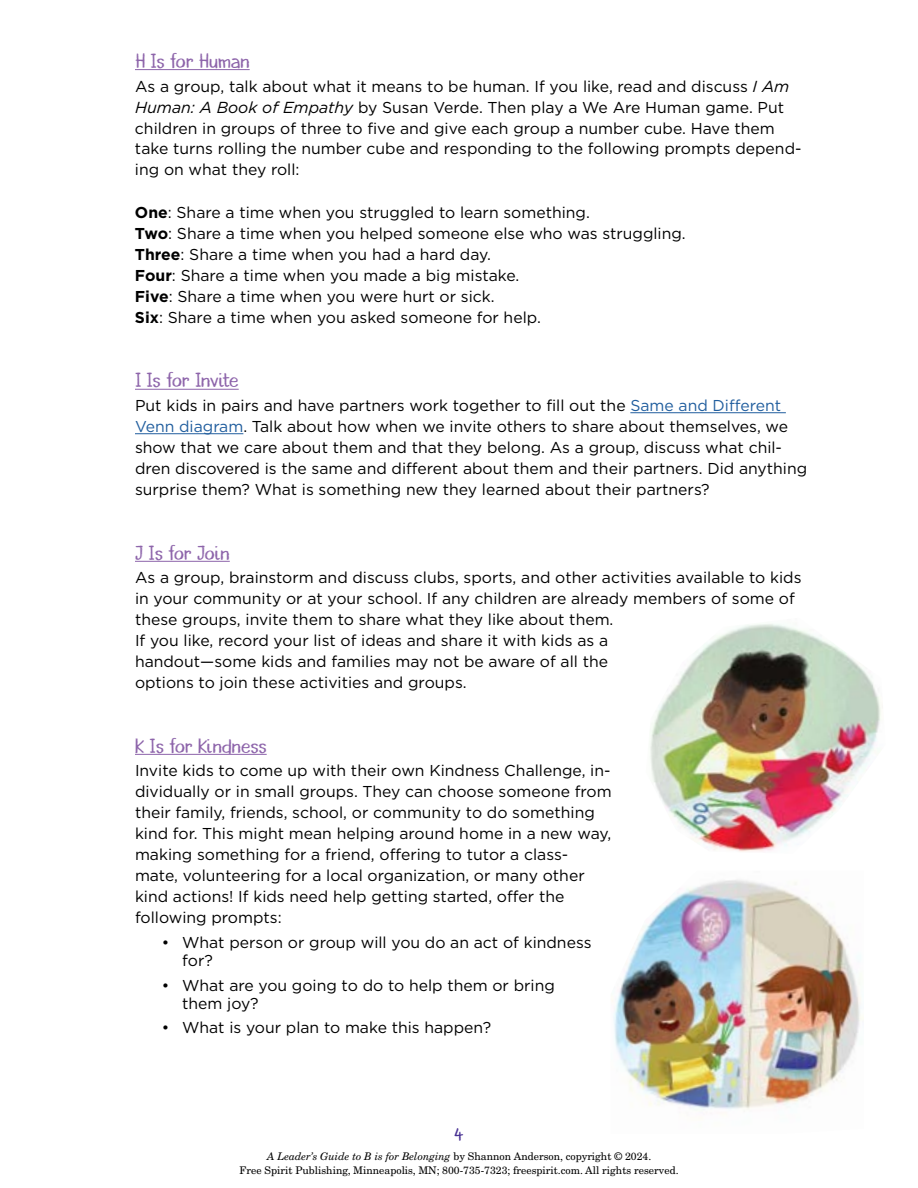
<style>
.page{position:relative;width:918px;height:1188px;background:#fff}
.page>*{position:absolute;margin:0;border:0;box-sizing:border-box;transform-origin:0 0}
.t1{font:18px "Borrowdale";color:#8d64aa}
.t2{font:18px "Borrowdale";letter-spacing:-.02em;color:#8d64aa}
.t3{font:16.5px "Borrowdale";color:#472f92}
.t4{font:15.75px/21px "Gotham";color:#000}
.t5{font:10.5px/13.5px "New Century Schlbk LT Std";color:#000;text-align:center}
.s1{font-style:italic;font-size:15.9px}
.s2{font-weight:700}
.s3{color:#215e9e}
.s4{font-style:italic}
</style>
<div class="page">
<hr style="left:135px;top:69px;width:115px;height:1px;background:#8d64aa">
<hr style="left:135px;top:389px;width:104px;height:1px;background:#8d64aa">
<hr style="left:630px;top:412px;width:156px;height:1px;background:#215e9e">
<hr style="left:135px;top:433px;width:108px;height:1px;background:#215e9e">
<hr style="left:135px;top:561px;width:95px;height:1px;background:#8d64aa">
<hr style="left:135px;top:754px;width:132px;height:1px;background:#8d64aa">
<img style="left:611px;top:879px;width:253px;height:231px">
<img style="left:650px;top:624px;width:233px;height:228px">
<p class="t1" style="left:135px;top:49px;width:116px">H Is for Human</p>
<p class="t4" style="left:135px;top:75px;width:668px">As a group, talk about what it means to be human. If you like, read and discuss <span class="s1">I Am Human: A Book of Empathy</span> by Susan Verde. Then play a We Are Human game. Put children in groups of three to five and give each group a number cube. Have them take turns rolling the number cube and responding to the following prompts depend&shy;ing on what they roll:</p>
<p class="t4" style="left:135px;top:202px;width:552px"><span class="s2">One</span>: Share a time when you struggled to learn something.<br><span class="s2">Two</span>: Share a time when you helped someone else who was struggling.<br><span class="s2">Three</span>: Share a time when you had a hard day.<br><span class="s2">Four</span>: Share a time when you made a big mistake.<br><span class="s2">Five</span>: Share a time when you were hurt or sick.<br><span class="s2">Six</span>: Share a time when you asked someone for help.</p>
<p class="t2" style="left:135px;top:368px;width:105px">I Is for Invite</p>
<p class="t4" style="left:135px;top:395px;width:674px">Put kids in pairs and have partners work together to fill out the <span class="s3">Same and Different Venn diagram</span>. Talk about how when we invite others to share about themselves, we show that we care about them and that they belong. As a group, discuss what chil&shy;dren discovered is the same and different about them and their partners. Did anything surprise them? What is something new they learned about their partners?</p>
<p class="t1" style="left:135px;top:540px;width:96px">J Is for Join</p>
<p class="t4" style="left:135px;top:567px;width:668px">As a group, brainstorm and discuss clubs, sports, and other activities available to kids in your community or at your school. If any children are already members of some of these groups, invite them to share what they like about them.<br>If you like, record your list of ideas and share it with kids as a<br>handout—some kids and families may not be aware of all the<br>options to join these activities and groups.</p>
<p class="t1" style="left:135px;top:733px;width:133px">K Is for Kindness</p>
<p class="t4" style="left:135px;top:760px;width:478px">Invite kids to come up with their own Kindness Challenge, in&shy;dividually or in small groups. They can choose someone from their family, friends, school, or community to do something kind for. This might mean helping around home in a new way, making something for a friend, offering to tutor a class&shy;mate, volunteering for a local organization, or many other kind actions! If kids need help getting started, offer the following prompts:</p>
<p class="t4" style="left:182px;top:933px;width:411px;line-height:18px;text-indent:-20px">• What person or group will you do an act of kindness for?</p>
<p class="t4" style="left:182px;top:976px;width:374px;line-height:18px;text-indent:-20px">• What are you going to do to help them or bring them joy?</p>
<p class="t4" style="left:162px;top:1017px;width:331px">• What is your plan to make this happen?</p>
<p class="t3" style="left:454px;top:1124px;width:11px">4</p>
<p class="t5" style="left:240px;top:1150px;width:441px"><span class="s4">A Leader’s Guide to B is for Belonging</span> by Shannon Anderson, copyright © 2024.<br>Free Spirit Publishing, Minneapolis, MN; 800-735-7323; freespirit.com. All rights reserved.</p>
</div>
